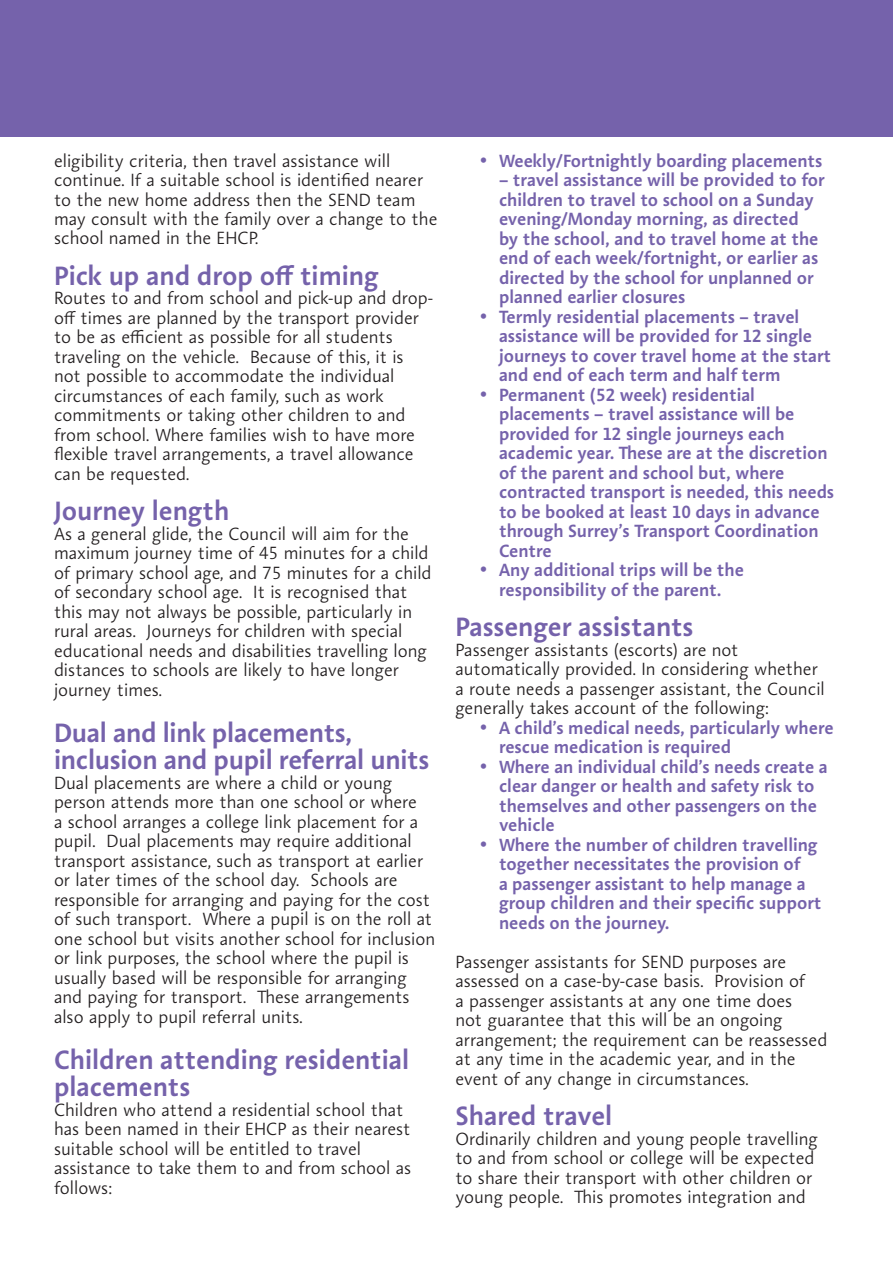
<style>
.page{position:relative;width:893px;height:1263px;background:#fff}
.page>*{position:absolute;margin:0;border:0;box-sizing:border-box;transform-origin:0 0}
.Body_Text_3{font:600 27px/27px "Aroma No 2 LT Pro";color:#7562ab}
.Body_Text_3-2{font:300 18px/19.5px "Aroma No 2 LT Pro";color:#231f20}
.t1{font:600 18px/19.5px "Aroma No 2 LT Pro";color:#7562ab}
</style>
<div class="page">
<div style="left:0;top:0;width:893px;height:136px;background:#7562ab"></div>
<p class="Body_Text_3-2" style="left:54px;top:151px;width:385px">eligibility criteria, then travel assistance will continue. If a suitable school is identified nearer to the new home address then the SEND team may consult with the family over a change to the school named in the EHCP.</p>
<p class="Body_Text_3" style="left:54px;top:261px;width:326px">Pick up and drop off timing</p>
<p class="Body_Text_3-2" style="left:54px;top:288px;width:381px">Routes to and from school and pick-up and drop&shy;off times are planned by the transport provider to be as efficient as possible for all students traveling on the vehicle. Because of this, it is not possible to accommodate the individual circumstances of each family, such as work commitments or taking other children to and from school. Where families wish to have more flexible travel arrangements, a travel allowance can be requested.</p>
<p class="Body_Text_3" style="left:54px;top:497px;width:177px">Journey length</p>
<p class="Body_Text_3-2" style="left:54px;top:524px;width:379px">As a general glide, the Council will aim for the maximum journey time of 45 minutes for a child of primary school age, and 75 minutes for a child of secondary school age. It is recognised that this may not always be possible, particularly in rural areas. Journeys for children with special educational needs and disabilities travelling long distances to schools are likely to have longer journey times.</p>
<p class="Body_Text_3" style="left:54px;top:719px;width:377px">Dual and link placements, inclusion and pupil referral units</p>
<p class="Body_Text_3-2" style="left:54px;top:773px;width:383px">Dual placements are where a child or young person attends more than one school or where<br>a school arranges a college link placement for a pupil. Dual placements may require additional transport assistance, such as transport at earlier or later times of the school day. Schools are responsible for arranging and paying for the cost of such transport. Where a pupil is on the roll at one school but visits another school for inclusion or link purposes, the school where the pupil is usually based will be responsible for arranging and paying for transport. These arrangements also apply to pupil referral units.</p>
<p class="Body_Text_3" style="left:54px;top:1046px;width:357px">Children attending residential placements</p>
<p class="Body_Text_3-2" style="left:54px;top:1100px;width:359px">Children who attend a residential school that has been named in their EHCP as their nearest suitable school will be entitled to travel assistance to take them to and from school as follows:</p>
<p class="t1" style="left:479px;top:150px;width:344px">• Weekly/Fortnightly boarding placements</p>
<p class="t1" style="left:499px;top:170px;width:327px">– travel assistance will be provided to for children to travel to school on a Sunday evening/Monday morning, as directed<br>by the school, and to travel home at the end of each week/fortnight, or earlier as directed by the school for unplanned or planned earlier closures</p>
<p class="t1" style="left:499px;top:306px;width:334px;text-indent:-20px">• Termly residential placements – travel assistance will be provided for 12 single journeys to cover travel home at the start and end of each term and half term</p>
<p class="t1" style="left:499px;top:384px;width:337px;text-indent:-20px">• Permanent (52 week) residential placements – travel assistance will be provided for 12 single journeys each academic year. These are at the discretion of the parent and school but, where contracted transport is needed, this needs to be booked at least 10 days in advance through Surrey’s Transport Coordination Centre</p>
<p class="t1" style="left:479px;top:560px;width:266px;text-align:center">• Any additional trips will be the responsibility of the parent.</p>
<p class="Body_Text_3" style="left:455px;top:613px;width:239px">Passenger assistants</p>
<p class="Body_Text_3-2" style="left:455px;top:640px;width:371px">Passenger assistants (escorts) are not automatically provided. In considering whether a route needs a passenger assistant, the Council generally takes account of the following:</p>
<p class="t1" style="left:499px;top:717px;width:336px;text-indent:-20px">• A child’s medical needs, particularly where rescue medication is required</p>
<p class="t1" style="left:499px;top:756px;width:330px;text-indent:-20px">• Where an individual child’s needs create a clear danger or health and safety risk to themselves and other passengers on the vehicle</p>
<p class="t1" style="left:499px;top:834px;width:324px;text-indent:-20px">• Where the number of children travelling together necessitates the provision of<br>a passenger assistant to help manage a group children and their specific support needs on the journey.</p>
<p class="Body_Text_3-2" style="left:455px;top:952px;width:373px">Passenger assistants for SEND purposes are assessed on a case-by-case basis. Provision of<br>a passenger assistants at any one time does<br>not guarantee that this will be an ongoing arrangement; the requirement can be reassessed at any time in the academic year, and in the event of any change in circumstances.</p>
<p class="Body_Text_3" style="left:455px;top:1102px;width:158px">Shared travel</p>
<p class="Body_Text_3-2" style="left:455px;top:1129px;width:364px">Ordinarily children and young people travelling to and from school or college will be expected to share their transport with other children or young people. This promotes integration and</p>
</div>
